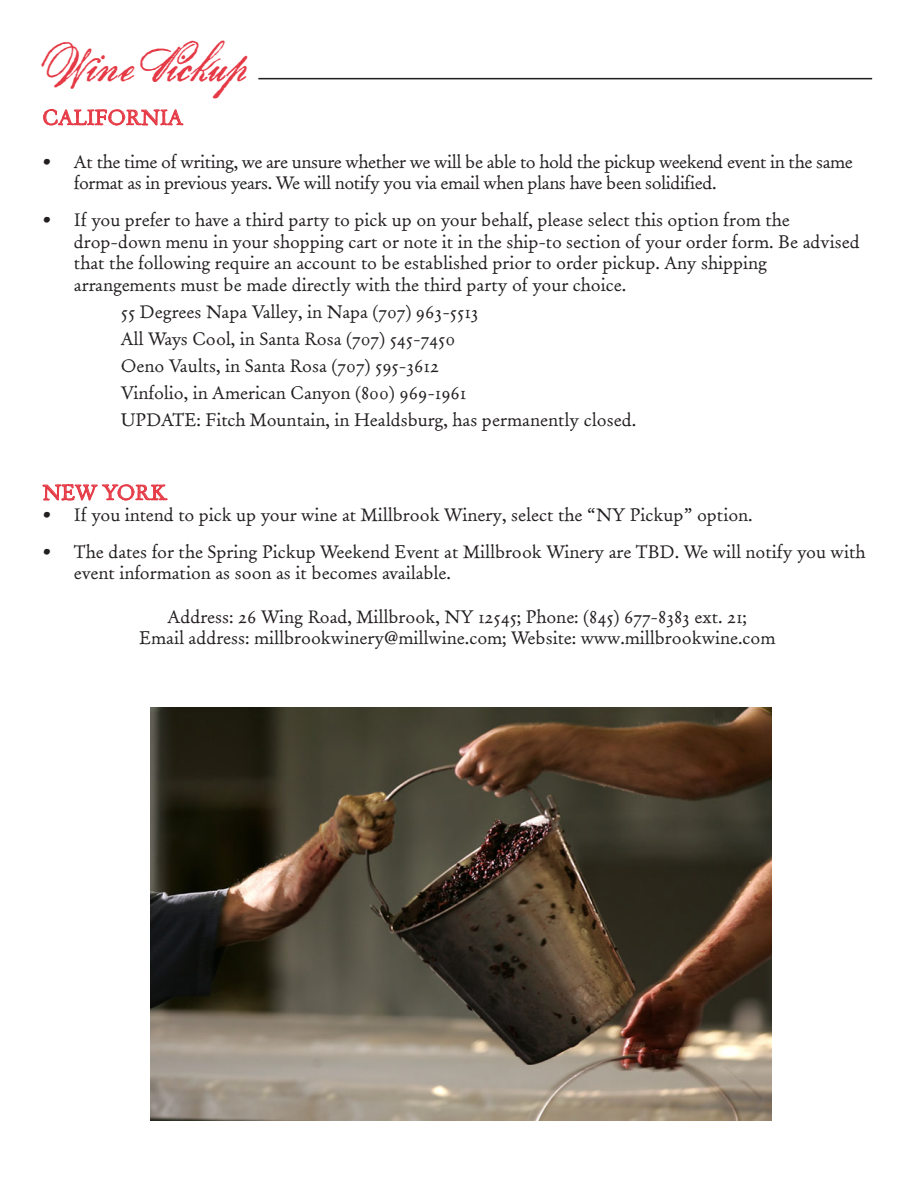
<style>
.page{position:relative;width:918px;height:1188px;background:#fff}
.page>*{position:absolute;margin:0;border:0;box-sizing:border-box;transform-origin:0 0}
.t1{font:42px "Archive Penman Script";color:#e53945}
.t2{font:21px "Old Claude LP Regular";color:#e53945}
.t3{font:18px/21.6px "Old Claude LP Regular";color:#231f20}
.t4{font:18px/21.6px "Old Claude LP Regular";letter-spacing:-.02em;color:#231f20}
</style>
<div class="page">
<svg style="left:43px;top:109px;width:140px;height:17px"></svg>
<svg style="left:43px;top:484px;width:125px;height:17px"></svg>
<hr style="left:258px;top:78px;width:614px;height:1px;background:#231f20">
<img style="left:151px;top:707px;width:620px;height:414px">
<h1 class="t1" style="left:38px;top:42px;width:210px">WinePickup</h1>
<p class="t2" style="left:43px;top:104px;width:142px">CALIFORNIA</p>
<p class="t4" style="left:74px;top:151px;width:780px;text-indent:-31px">• At the time of writing, we are unsure whether we will be able to hold the pickup weekend event in the same format as in previous years. We will notify you via email when plans have been solidified.</p>
<p class="t3" style="left:74px;top:209px;width:787px;text-indent:-31px">• If you prefer to have a third party to pick up on your behalf, please select this option from the drop-down menu in your shopping cart or note it in the ship-to section of your order form. Be advised that the following require an account to be established prior to order pickup. Any shipping arrangements must be made directly with the third party of your choice.</p>
<p class="t3" style="left:121px;top:298px;width:517px;line-height:27px">55 Degrees Napa Valley, in Napa (707) 963-5513<br>All Ways Cool, in Santa Rosa (707) 545-7450<br>Oeno Vaults, in Santa Rosa (707) 595-3612<br>Vinfolio, in American Canyon (800) 969-1961<br>UPDATE: Fitch Mountain, in Healdsburg, has permanently closed.</p>
<p class="t2" style="left:43px;top:479px;width:126px">NEW YORK</p>
<p class="t3" style="left:43px;top:504px;width:712px">• If you intend to pick up your wine at Millbrook Winery, select the “NY Pickup” option.</p>
<p class="t3" style="left:74px;top:541px;width:793px;text-indent:-31px">• The dates for the Spring Pickup Weekend Event at Millbrook Winery are TBD. We will notify you with event information as soon as it becomes available.</p>
<p class="t3" style="left:139px;top:606px;width:638px;text-align:center">Address: 26 Wing Road, Millbrook, NY 12545; Phone: (845) 677-8383 ext. 21;<br>Email address: millbrookwinery@millwine.com; Website: www.millbrookwine.com</p>
</div>
